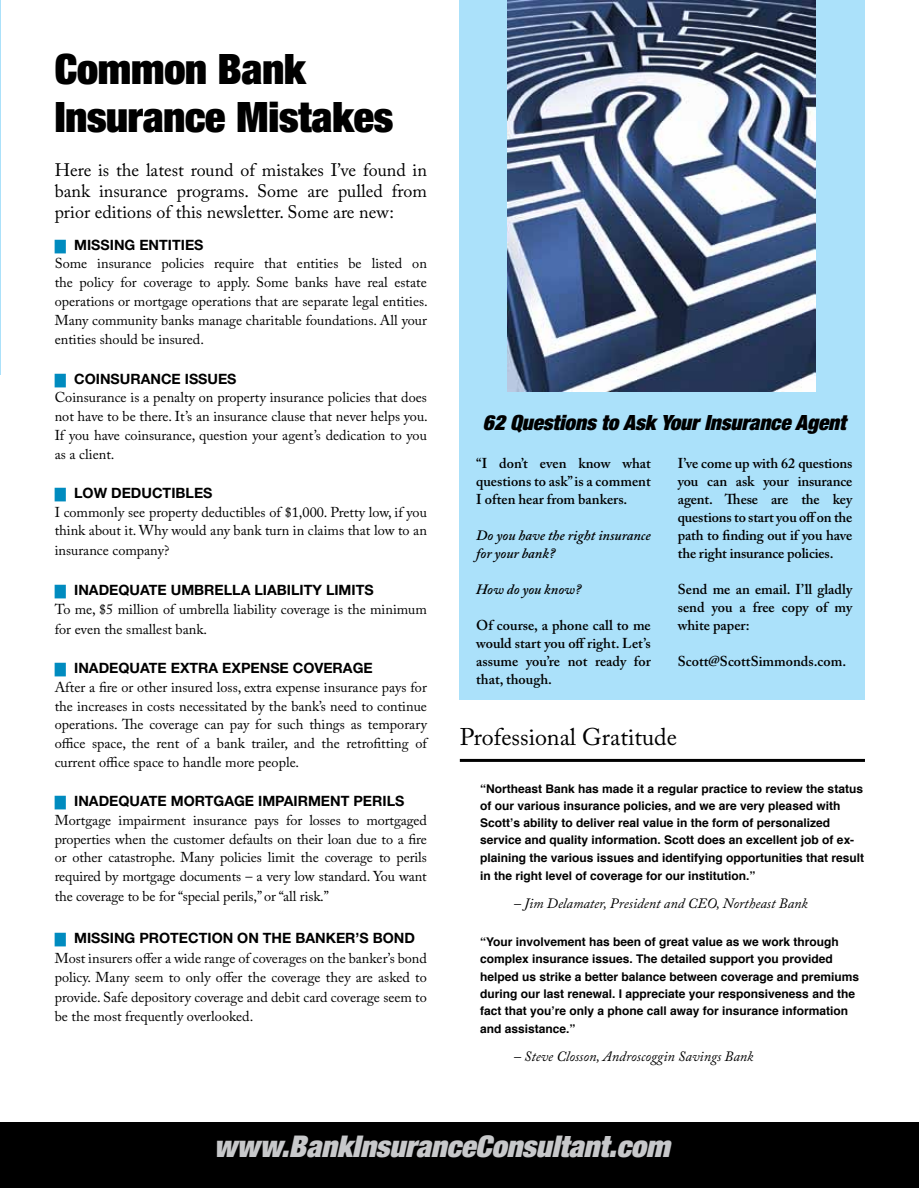
<style>
.page{position:relative;width:919px;height:1188px;background:#fff}
.page>*{position:absolute;margin:0;border:0;box-sizing:border-box;transform-origin:0 0}
.t1{font:900 condensed 42px/48px "Helvetica Neue LT Std";letter-spacing:-.005em;color:#000}
.t2{font:italic 900 condensed 30px "Helvetica Neue LT Std";color:#c7c8ca}
.t3{font:24px "Adobe Caslon Pro";color:#000}
.t4{font:italic 900 condensed 21px "Helvetica Neue LT Std";color:#000}
.t5{font:18px/21px "Adobe Caslon Pro";color:#000;text-align:justify}
.t6{font:14.25px/18.9px "Adobe Caslon Pro";color:#000;text-align:justify}
.t7{font:600 14.25px/18px "Adobe Caslon Pro";color:#000;text-align:justify}
.t8{font:700 14.25px "Helvetica Neue LT Std";color:#000}
.t9{font:italic 14.25px "Adobe Caslon Pro";color:#000}
.t10{font:italic 600 14.25px/18px "Adobe Caslon Pro";color:#000}
.t11{font:700 12px/17.4px "Helvetica";color:#000}
.s1{font-family:"Helvetica";font-weight:400;font-size:11.55px;color:#008bbf}
</style>
<div class="page">
<div style="left:460px;top:0;width:405px;height:699px;background:#abe1fa"></div>
<hr style="left:0;top:0;width:1px;height:375px;background:#abe1fa">
<img style="left:508px;top:0;width:307px;height:391px">
<div style="left:0;top:1122px;width:919px;height:66px;background:#000"></div>
<hr style="left:460px;top:759px;width:405px;height:3px;background:#000">
<h1 class="t1" style="left:55px;top:44px;width:340px">Common Bank<br>Insurance Mistakes</h1>
<p class="t5" style="left:55px;top:159px;width:374px">Here is the latest round of mistakes I’ve found in bank insurance programs. Some are pulled from prior editions of this newsletter. Some are new:</p>
<p class="t8" style="left:55px;top:236px;width:150px"><span class="s1">█</span> MISSING ENTITIES</p>
<p class="t6" style="left:55px;top:254px;width:375px">Some insurance policies require that entities be listed on the policy for coverage to apply. Some banks have real estate operations or mortgage operations that are separate legal entities.<br>Many community banks manage charitable foundations. All your entities should be insured.</p>
<p class="t8" style="left:55px;top:370px;width:40px"><span class="s1">█</span> COINSU</p>
<p class="t8" style="left:130px;top:370px;width:31px">RANCE</p>
<p class="t8" style="left:185px;top:370px;width:15px">ISSUES</p>
<p class="t6" style="left:55px;top:388px;width:375px">Coinsurance is a penalty on property insurance policies that does not have to be there. It’s an insurance clause that never helps you.<br>If you have coinsurance, question your agent’s dedication to you as a client.</p>
<p class="t8" style="left:55px;top:484px;width:78px"><span class="s1">█</span> LOW DEDUC</p>
<p class="t8" style="left:163px;top:484px;width:41px">TIBLES</p>
<p class="t6" style="left:55px;top:502px;width:374px;line-height:19.4px">I commonly see property deductibles of $1,000. Pretty low, if you think about it. Why would any bank turn in claims that low to an insurance company?</p>
<p class="t8" style="left:55px;top:581px;width:179px"><span class="s1">█</span> INADEQUATE UMBRELLA</p>
<p class="t8" style="left:254px;top:581px;width:121px">LIABILITY LIMITS</p>
<p class="t6" style="left:55px;top:600px;width:374px;line-height:19.5px">To me, $5 million of umbrella liability coverage is the minimum for even the smallest bank.</p>
<p class="t8" style="left:55px;top:659px;width:146px"><span class="s1">█</span> INADEQUATE EXTRA</p>
<p class="t8" style="left:222px;top:659px;width:152px">EXPENSE COVERAGE</p>
<p class="t6" style="left:55px;top:678px;width:374px">After a fire or other insured loss, extra expense insurance pays for the increases in costs necessitated by the bank’s need to continue operations. The coverage can pay for such things as temporary office space, the rent of a bank trailer, and the retrofitting of current office space to handle more people.</p>
<p class="t8" style="left:55px;top:792px;width:265px"><span class="s1">█</span> INADEQUATE MORTGAGE IMPAIRMEN</p>
<p class="t8" style="left:341px;top:792px;width:64px">T PERILS</p>
<p class="t6" style="left:55px;top:811px;width:374px">Mortgage impairment insurance pays for losses to mortgaged properties when the customer defaults on their loan due to a fire or other catastrophe. Many policies limit the coverage to perils required by mortgage documents – a very low standard. You want the coverage to be for “special perils,” or “all risk.”</p>
<p class="t8" style="left:55px;top:929px;width:362px"><span class="s1">█</span> MISSING PROTECTION ON THE BANKER’S BOND</p>
<p class="t6" style="left:55px;top:948px;width:374px;line-height:19.6px">Most insurers offer a wide range of coverages on the banker’s bond policy. Many seem to only offer the coverage they are asked to provide. Safe depository coverage and debit card coverage seem to be the most frequently overlooked.</p>
<h3 class="t4" style="left:483px;top:409px;width:364px">62 Questions to Ask Your Insurance Agent</h3>
<p class="t7" style="left:476px;top:454px;width:176px">“I don’t even know what questions to ask” is a comment I often hear from bankers.</p>
<p class="t10" style="left:476px;top:526px;width:176px">Do you have the right insurance for your bank?</p>
<p class="t10" style="left:476px;top:580px;width:106px">How do you know?</p>
<p class="t7" style="left:476px;top:616px;width:176px">Of course, a phone call to me would start you off right. Let’s assume you’re not ready for that, though.</p>
<p class="t7" style="left:678px;top:454px;width:176px">I’ve come up with 62 questions you can ask your insurance agent. These are the key questions to start you off on the path to finding out if you have the right insurance policies.</p>
<p class="t7" style="left:678px;top:580px;width:176px">Send me an email. I’ll gladly send you a free copy of my white paper:</p>
<p class="t7" style="left:678px;top:652px;width:170px">Scott@ScottSimmonds.com.</p>
<h3 class="t3" style="left:460px;top:723px;width:219px">Professional Gratitude</h3>
<p class="t11" style="left:480px;top:780px;width:386px">“Northeast Bank has made it a regular practice to review the status of our various insurance policies, and we are very pleased with Scott’s ability to deliver real value in the form of personalized service and quality information. Scott does an excellent job of ex&shy;plaining the various issues and identifying opportunities that result in the right level of coverage for our institution.”</p>
<p class="t9" style="left:514px;top:894px;width:295px">– Jim Delamater, President and CEO, Northeast Bank</p>
<p class="t11" style="left:480px;top:933px;width:380px">“Your involvement has been of great value as we work through complex insurance issues. The detailed support you provided helped us strike a better balance between coverage and premiums during our last renewal. I appreciate your responsiveness and the fact that you’re only a phone call away for insurance information and assistance.”</p>
<p class="t9" style="left:514px;top:1048px;width:241px">– Steve Closson, Androscoggin Savings Bank</p>
<h2 class="t2" style="left:214px;top:1127px;width:457px">www.BankInsuranceConsultant.com</h2>
</div>
